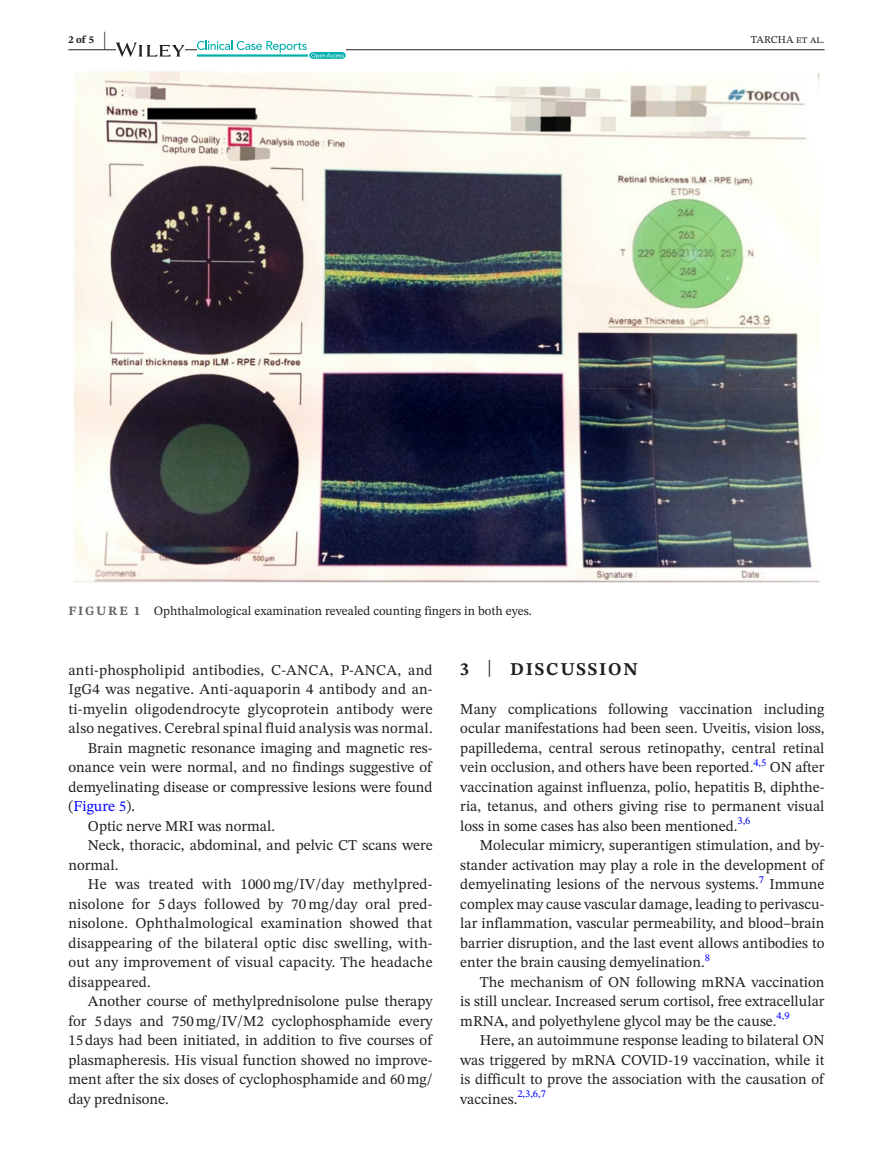
<style>
.page{position:relative;width:893px;height:1174px;background:#fff}
.page>*{position:absolute;margin:0;border:0;box-sizing:border-box;transform-origin:0 0}
.t1{font:700 18px "STIX Two Text";letter-spacing:.1em;color:#231f20}
.t2{font:15px/19.5px "STIX Two Text";color:#231f20;text-align:justify}
.t3{font:15px "STIX Two Text";color:#00f}
.t4{font:12.75px "STIX Two Text";color:#231f20}
.t5{font:10.5px "STIX Two Text";color:#00f}
.t6{font:10.5px "STIX Two Text";color:#231f20}
.t7{font:700 10.5px "STIX Two Text";color:#231f20}
.s1{font-size:21px}
.s2{font-weight:700;color:#636366}
.s3{color:#231f20}
.s4{font-weight:400;font-size:23.7px}
</style>
<div class="page">
<hr style="left:68px;top:49px;width:756px;height:1px;background:#231f20">
<svg style="left:116px;top:43px;width:69px;height:14px"></svg>
<svg style="left:197px;top:41px;width:149px;height:18px"></svg>
<img style="left:74px;top:71px;width:746px;height:511px">
<p class="t7" style="left:68px;top:32px;width:39px">2 of 5 <span class="s1">|</span></p>
<p class="t6" style="left:751px;top:32px;width:75px">TARCHA et al.</p>
<p class="t4" style="left:68px;top:601px;width:465px"><span class="s2">FIGURE 1</span> Ophthalmological examination revealed counting fingers in both eyes.</p>
<p class="t2" style="left:68px;top:660px;width:366px">anti-phospholipid antibodies, C-ANCA, P-ANCA, and</p>
<p class="t2" style="left:68px;top:679px;width:366px">IgG4 was negative. Anti-aquaporin 4 antibody and an-</p>
<p class="t2" style="left:68px;top:699px;width:366px">ti-myelin oligodendrocyte glycoprotein antibody were</p>
<p class="t2" style="left:68px;top:718px;width:366px">also negatives. Cerebral spinal fluid analysis was normal.</p>
<p class="t2" style="left:88px;top:738px;width:346px">Brain magnetic resonance imaging and magnetic res-</p>
<p class="t2" style="left:68px;top:757px;width:365px">onance vein were normal, and no findings suggestive of</p>
<p class="t2" style="left:68px;top:777px;width:366px">demyelinating disease or compressive lesions were found</p>
<p class="t3" style="left:68px;top:795px;width:68px"><span class="s3">(</span>Figure 5<span class="s3">).</span></p>
<p class="t2" style="left:88px;top:816px;width:189px">Optic nerve MRI was normal.</p>
<p class="t2" style="left:88px;top:835px;width:346px">Neck, thoracic, abdominal, and pelvic CT scans were</p>
<p class="t2" style="left:68px;top:855px;width:51px">normal.</p>
<p class="t2" style="left:88px;top:874px;width:346px">He was treated with 1000 mg/IV/day methylpred-</p>
<p class="t2" style="left:68px;top:894px;width:366px">nisolone for 5 days followed by 70 mg/day oral pred-</p>
<p class="t2" style="left:68px;top:913px;width:366px">nisolone. Ophthalmological examination showed that</p>
<p class="t2" style="left:68px;top:933px;width:366px">disappearing of the bilateral optic disc swelling, with-</p>
<p class="t2" style="left:68px;top:952px;width:366px">out any improvement of visual capacity. The headache</p>
<p class="t2" style="left:68px;top:972px;width:84px">disappeared.</p>
<p class="t2" style="left:88px;top:991px;width:346px">Another course of methylprednisolone pulse therapy</p>
<p class="t2" style="left:68px;top:1011px;width:366px">for 5days and 750mg/IV/M2 cyclophosphamide every</p>
<p class="t2" style="left:68px;top:1030px;width:365px">15days had been initiated, in addition to five courses of</p>
<p class="t2" style="left:68px;top:1050px;width:366px">plasmapheresis. His visual function showed no improve-</p>
<p class="t2" style="left:68px;top:1069px;width:366px">ment after the six doses of cyclophosphamide and 60mg/</p>
<p class="t2" style="left:68px;top:1089px;width:102px">day prednisone.</p>
<p class="t1" style="left:460px;top:656px;width:179px">3 <span class="s4">|</span> DISCUSSION</p>
<p class="t2" style="left:460px;top:699px;width:366px">Many complications following vaccination including ocular manifestations had been seen. Uveitis, vision loss, papilledema, central serous retinopathy, central retinal vein occlusion, and others have been reported.</p>
<p class="t5" style="left:753px;top:754px;width:14px">4,5</p>
<p class="t2" style="left:460px;top:757px;width:366px;text-indent:309px">ON after vaccination against influenza, polio, hepatitis B, diphthe&shy;ria, tetanus, and others giving rise to permanent visual loss in some cases has also been mentioned.</p>
<p class="t5" style="left:737px;top:813px;width:14px">3,6</p>
<p class="t2" style="left:460px;top:835px;width:366px;text-indent:20px">Molecular mimicry, superantigen stimulation, and by&shy;stander activation may play a role in the development of demyelinating lesions of the nervous systems.</p>
<p class="t5" style="left:759px;top:871px;width:7px">7</p>
<p class="t2" style="left:460px;top:874px;width:366px;text-indent:309px">Immune complex may cause vascular damage, leading to perivascu&shy;lar inflammation, vascular permeability, and blood–brain barrier disruption, and the last event allows antibodies to enter the brain causing demyelination.</p>
<p class="t5" style="left:705px;top:949px;width:7px">8</p>
<p class="t2" style="left:460px;top:972px;width:366px;text-indent:20px">The mechanism of ON following mRNA vaccination is still unclear. Increased serum cortisol, free extracellular mRNA, and polyethylene glycol may be the cause.</p>
<p class="t5" style="left:777px;top:1008px;width:14px">4,9</p>
<p class="t2" style="left:460px;top:1030px;width:366px;text-indent:20px">Here, an autoimmune response leading to bilateral ON was triggered by mRNA COVID-19 vaccination, while it is difficult to prove the association with the causation of vaccines.</p>
<p class="t5" style="left:517px;top:1086px;width:30px">2,3,6,7</p>
</div>
